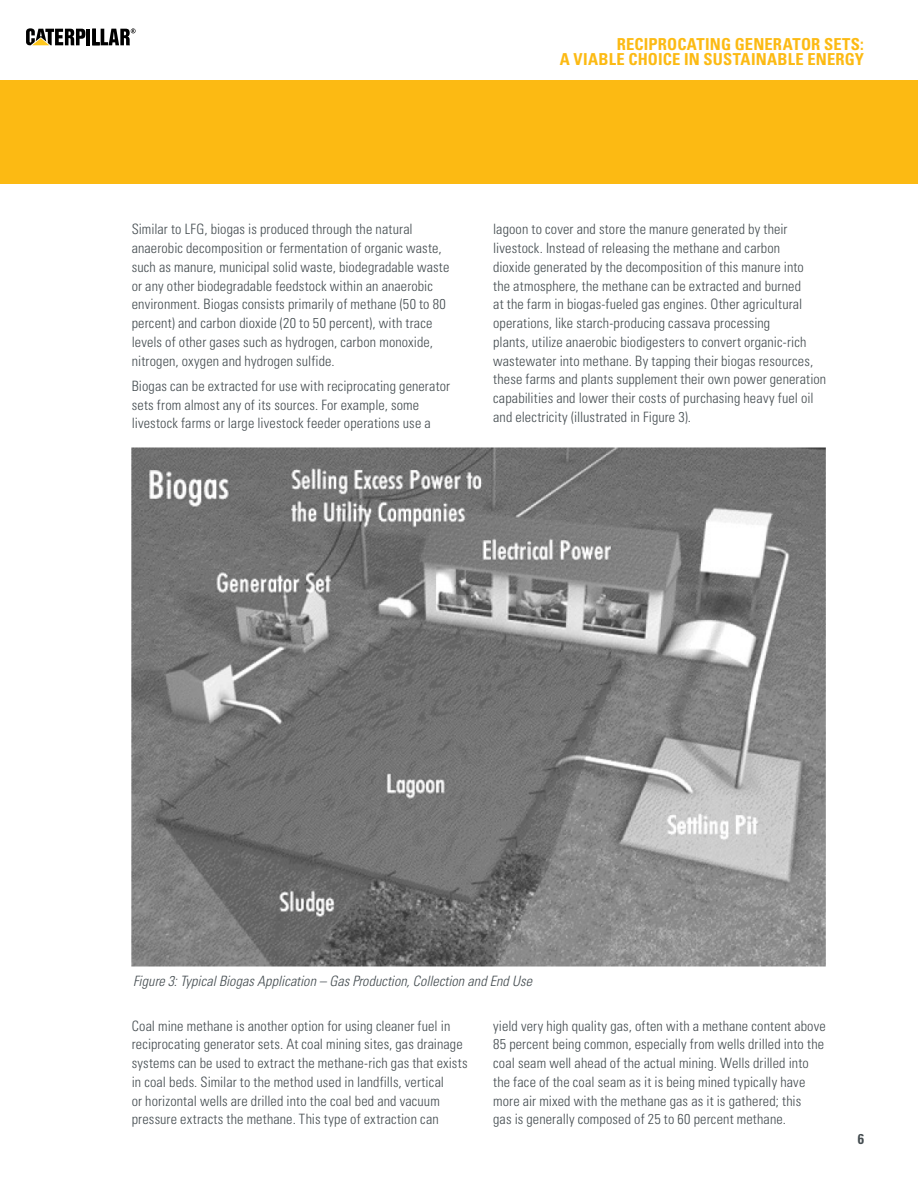
<style>
.page{position:relative;width:918px;height:1188px;background:#fff}
.page>*{position:absolute;margin:0;border:0;box-sizing:border-box;transform-origin:0 0}
.t1{font:700 condensed 16.5px/15px "Univers LT Std";letter-spacing:.01em;color:#fcba13;text-align:right}
.BULLETS{font:300 condensed 14.25px/18.8px "Univers LT Std";letter-spacing:.01em;color:#454d51}
.BULLETS-2{font:italic 300 condensed 14.25px "Univers LT Std";letter-spacing:.005em;color:#454d51}
.t2{font:700 condensed 14.25px "Univers LT Std";color:#454d51}
</style>
<div class="page">
<hr style="left:87px;top:29px;width:3px;height:16px;background:#000">
<svg style="left:26px;top:28px;width:59px;height:17px"></svg>
<svg style="left:92px;top:28px;width:44px;height:17px"></svg>
<div style="left:0;top:81px;width:918px;height:103px;background:#fcba13"></div>
<img style="left:131px;top:447px;width:695px;height:520px">
<p class="t1" style="left:560px;top:37px;width:306px">RECIPROCATING GENERATOR SETS:<br>A VIABLE CHOICE IN SUSTAINABLE ENERGY</p>
<p class="BULLETS" style="left:132px;top:220px;width:319px">Similar to LFG, biogas is produced through the natural anaerobic decomposition or fermentation of organic waste, such as manure, municipal solid waste, biodegradable waste or any other biodegradable feedstock within an anaerobic environment. Biogas consists primarily of methane (50 to 80 percent) and carbon dioxide (20 to 50 percent), with trace levels of other gases such as hydrogen, carbon monoxide, nitrogen, oxygen and hydrogen sulfide.</p>
<p class="BULLETS" style="left:132px;top:376px;width:320px">Biogas can be extracted for use with reciprocating generator sets from almost any of its sources. For example, some livestock farms or large livestock feeder operations use a</p>
<p class="BULLETS" style="left:493px;top:220px;width:335px">lagoon to cover and store the manure generated by their livestock. Instead of releasing the methane and carbon<br>dioxide generated by the decomposition of this manure into<br>the atmosphere, the methane can be extracted and burned<br>at the farm in biogas-fueled gas engines. Other agricultural operations, like starch-producing cassava processing<br>plants, utilize anaerobic biodigesters to convert organic-rich wastewater into methane. By tapping their biogas resources, these farms and plants supplement their own power generation capabilities and lower their costs of purchasing heavy fuel oil and electricity (illustrated in Figure 3).</p>
<p class="BULLETS-2" style="left:133px;top:973px;width:400px">Figure 3: Typical Biogas Application – Gas Production, Collection and End Use</p>
<p class="BULLETS" style="left:132px;top:1016px;width:337px">Coal mine methane is another option for using cleaner fuel in reciprocating generator sets. At coal mining sites, gas drainage systems can be used to extract the methane-rich gas that exists in coal beds. Similar to the method used in landfills, vertical<br>or horizontal wells are drilled into the coal bed and vacuum pressure extracts the methane. This type of extraction can</p>
<p class="BULLETS" style="left:493px;top:1016px;width:334px">yield very high quality gas, often with a methane content above 85 percent being common, especially from wells drilled into the coal seam well ahead of the actual mining. Wells drilled into the face of the coal seam as it is being mined typically have more air mixed with the methane gas as it is gathered; this<br>gas is generally composed of 25 to 60 percent methane.</p>
<p class="t2" style="left:858px;top:1130px;width:8px">6</p>
</div>
